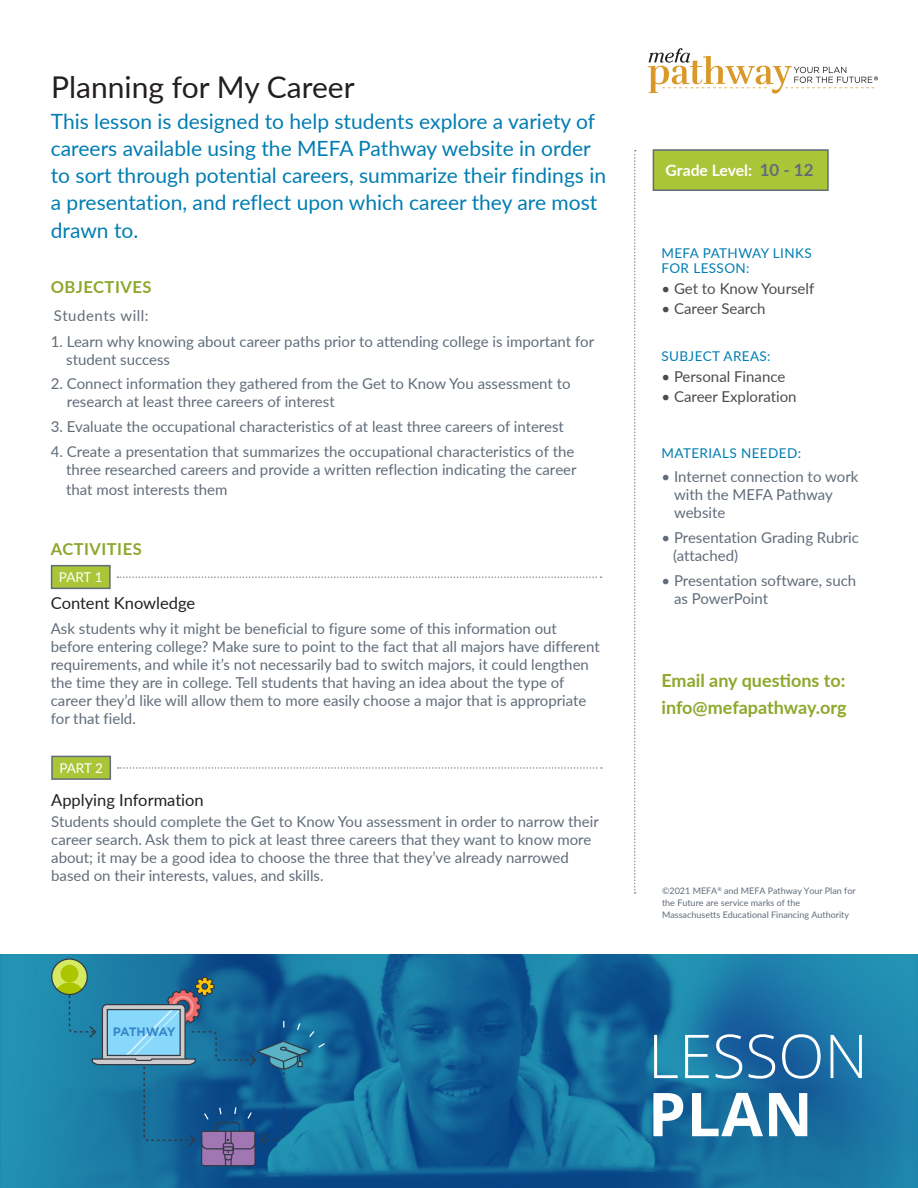
<style>
.page{position:relative;width:918px;height:1188px;background:#fff}
.page>*{position:absolute;margin:0;border:0;box-sizing:border-box;transform-origin:0 0}
.t1{font:300 60.45px "Open Sans";color:#fff}
.t2{font:700 60.45px "Open Sans";color:#fff}
.t3{font:30px "Lato";color:#231f20}
.t4{font:21px/27px "Lato";color:#007db2}
.t5{font:700 18px "Lato";color:#8ea72c}
.t6{font:16.5px "Lato";color:#231f20}
.t7{font:700 16.5px "Lato";letter-spacing:.03em;color:#8ea72c}
.t8{font:700 15.75px "Lato";letter-spacing:-.005em;color:#fff}
.t9{font:15px/18px "Lato";color:#616c79}
.t10{font:15px "Lato";color:#4b4c4d}
.t11{font:15px "Lato";letter-spacing:.035em;color:#636c79}
.t12{font:13.5px/15px "Lato";letter-spacing:.03em;color:#007db2}
.t13{font:13.5px "Lato";letter-spacing:-.025em;color:#fff}
.t14{font:700 12.15px "Gotham";letter-spacing:-.08em;color:#3986cb}
.t15{font:9px/12px "Lato";color:#616c79}
.s1{font-size:16.95px;color:#616c79}
</style>
<div class="page">
<svg style="left:117px;top:576px;width:485px;height:2px"></svg>
<div style="left:52px;top:566px;width:58px;height:22px;background:#abc538"></div>
<div style="left:51px;top:565px;width:60px;height:24px;border:2px solid #616c79"></div>
<svg style="left:634px;top:150px;width:2px;height:744px"></svg>
<img style="left:0;top:954px;width:918px;height:234px">
<svg style="left:52px;top:959px;width:35px;height:36px"></svg>
<div style="left:61px;top:965px;width:17px;height:17px;background:#acc500;border-radius:50%"></div>
<svg style="left:57px;top:982px;width:25px;height:13px"></svg>
<div style="left:51px;top:958px;width:37px;height:37px;border:1px solid #343b45;border-radius:50%"></div>
<svg style="left:68px;top:976px;width:258px;height:191px;background:#2c76a0"></svg>
<div style="left:653px;top:149px;width:176px;height:42px;background:#abc538;border:2px solid #616c79"></div>
<svg style="left:118px;top:767px;width:484px;height:2px"></svg>
<div style="left:52px;top:756px;width:58px;height:23px;background:#abc538"></div>
<div style="left:51px;top:756px;width:60px;height:24px;border:2px solid #616c79"></div>
<svg style="left:648px;top:48px;width:230px;height:46px"></svg>
<p class="t3" style="left:51px;top:65px;width:305px">Planning for My Career</p>
<p class="t4" style="left:51px;top:107px;width:557px">This lesson is designed to help students explore a variety of careers available using the MEFA Pathway website in order to sort through potential careers, summarize their findings in a presentation, and reflect upon which career they are most drawn to.</p>
<p class="t7" style="left:51px;top:275px;width:102px">OBJECTIVES</p>
<p class="t11" style="left:54px;top:305px;width:96px">Students will:</p>
<p class="t9" style="left:66px;top:331px;width:529px;text-indent:-15px">1. Learn why knowing about career paths prior to attending college is important for student success</p>
<p class="t9" style="left:67px;top:374px;width:505px;text-indent:-16px">2. Connect information they gathered from the Get to Know You assessment to research at least three careers of interest</p>
<p class="t9" style="left:51px;top:417px;width:515px">3. Evaluate the occupational characteristics of at least three careers of interest</p>
<p class="t9" style="left:51px;top:442px;width:527px;text-align:right">4. Create a presentation that summarizes the occupational characteristics of the three researched careers and provide a written reflection indicating the career</p>
<p class="t9" style="left:66px;top:479px;width:163px">that most interests them</p>
<p class="t7" style="left:51px;top:537px;width:92px">ACTIVITIES</p>
<p class="t13" style="left:59px;top:568px;width:45px">PART 1</p>
<p class="t6" style="left:51px;top:591px;width:146px">Content Knowledge</p>
<p class="t9" style="left:51px;top:619px;width:550px">Ask students why it might be beneficial to figure some of this information out before entering college? Make sure to point to the fact that all majors have different requirements, and while it’s not necessarily bad to switch majors, it could lengthen the time they are in college. Tell students that having an idea about the type of career they’d like will allow them to more easily choose a major that is appropriate for that field.</p>
<p class="t13" style="left:59px;top:759px;width:45px">PART 2</p>
<p class="t6" style="left:51px;top:789px;width:154px">Applying Information</p>
<p class="t9" style="left:51px;top:812px;width:549px">Students should complete the Get to Know You assessment in order to narrow their career search. Ask them to pick at least three careers that they want to know more about; it may be a good idea to choose the three that they’ve already narrowed based on their interests, values, and skills.</p>
<p class="t14" style="left:113px;top:1024px;width:64px">PATHWAY</p>
<p class="t8" style="left:666px;top:159px;width:149px">Grade Level: <span class="s1">10 - 12</span></p>
<p class="t12" style="left:662px;top:245px;width:152px">MEFA PATHWAY LINKS<br>FOR LESSON:</p>
<p class="t10" style="left:662px;top:278px;width:154px">• Get to Know Yourself</p>
<p class="t10" style="left:662px;top:298px;width:106px">• Career Search</p>
<p class="t12" style="left:662px;top:348px;width:111px">SUBJECT AREAS:</p>
<p class="t10" style="left:662px;top:366px;width:125px">• Personal Finance</p>
<p class="t10" style="left:662px;top:386px;width:137px">• Career Exploration</p>
<p class="t12" style="left:662px;top:445px;width:141px">MATERIALS NEEDED:</p>
<p class="t9" style="left:674px;top:467px;width:186px;text-indent:-13px">• Internet connection to work with the MEFA Pathway website</p>
<p class="t9" style="left:673px;top:528px;width:188px;text-indent:-12px">• Presentation Grading Rubric (attached)</p>
<p class="t9" style="left:674px;top:571px;width:184px;text-indent:-13px">• Presentation software, such as PowerPoint</p>
<p class="t5" style="left:662px;top:667px;width:186px">Email any questions to:</p>
<p class="t5" style="left:662px;top:694px;width:187px">info@mefapathway.org</p>
<p class="t15" style="left:662px;top:885px;width:195px">©2021 MEFA<sup>®</sup> and MEFA Pathway Your Plan for the Future are service marks of the<br>Massachusetts Educational Financing Authority</p>
<p class="t1" style="left:648px;top:1015px;width:221px">LESSON</p>
<p class="t2" style="left:648px;top:1072px;width:166px">PLAN</p>
</div>
